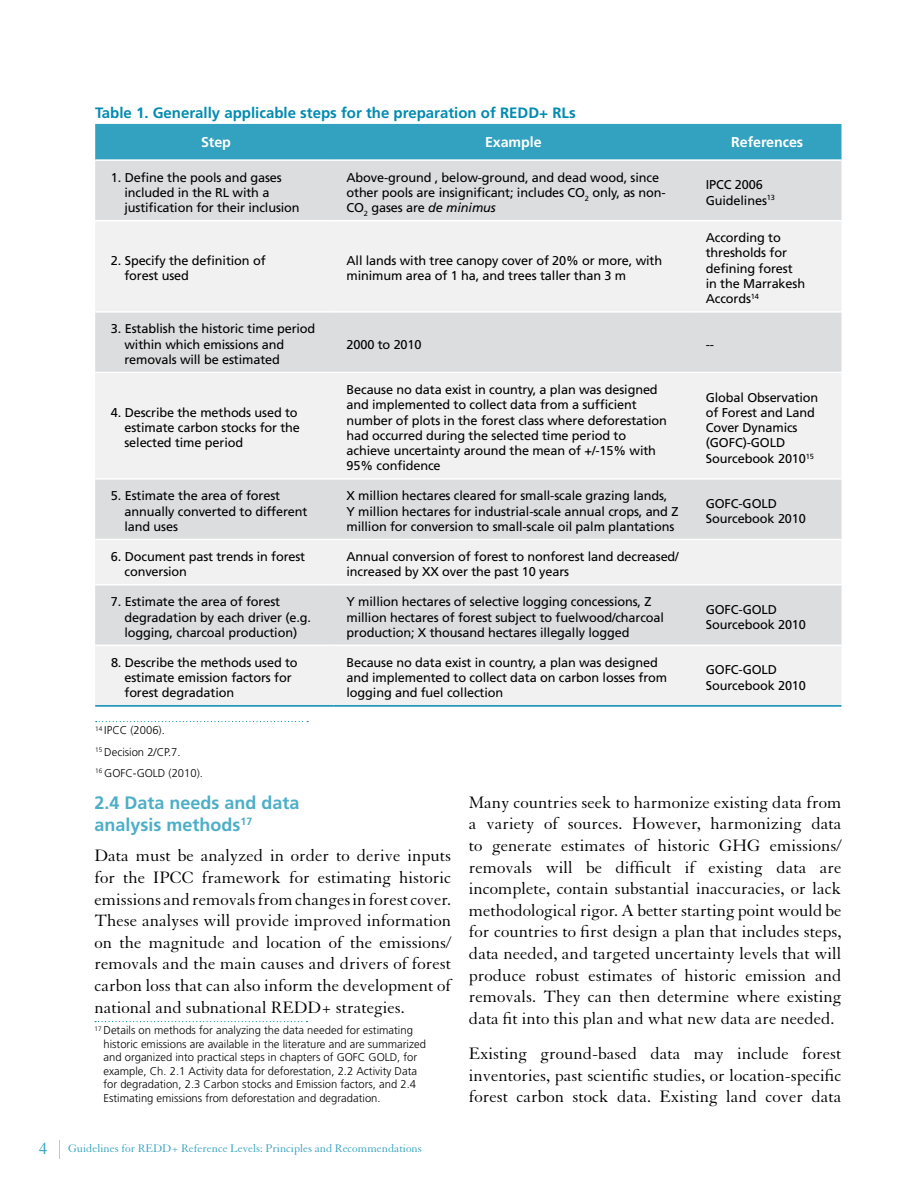
<style>
.page{position:relative;width:918px;height:1188px;background:#fff}
.page>*{position:absolute;margin:0;border:0;box-sizing:border-box;transform-origin:0 0}
.t1{font:18px/21.6px "Granjon LT Std";color:#000;text-align:justify}
.t2{font:700 18px/21.6px "Frutiger";color:#4daec8}
.t3{font:700 15px "Frutiger";color:#008bb0}
.t4{font:700 14.25px "Frutiger";letter-spacing:-.005em;color:#fff}
.t5{font:12.75px/15.3px "Frutiger";letter-spacing:-.01em;color:#000}
.t6{font:12px "Granjon LT Std";color:#33a2c0}
.t7{font:300 11.25px/13.5px "Frutiger";color:#000}
.s1{font-style:italic}
.s2{font-family:"Times";font-size:16.5px}
</style>
<div class="page">
<svg style="left:59px;top:1140px;width:1px;height:19px"></svg>
<div style="left:95px;top:124px;width:747px;height:35px;background:#33a2c0"></div>
<div style="left:95px;top:161px;width:747px;height:59px;background:#dcddde"></div>
<svg style="left:95px;top:222px;width:747px;height:483px;fill:#f1f1f2"></svg>
<hr style="left:95px;top:311px;width:239px;height:2px;background:#fff">
<hr style="left:334px;top:311px;width:359px;height:2px;background:#fff">
<hr style="left:693px;top:311px;width:149px;height:2px;background:#fff">
<hr style="left:95px;top:372px;width:239px;height:1px;background:#fff">
<hr style="left:334px;top:372px;width:359px;height:1px;background:#fff">
<hr style="left:693px;top:372px;width:149px;height:1px;background:#fff">
<hr style="left:95px;top:478px;width:239px;height:2px;background:#fff">
<hr style="left:334px;top:478px;width:359px;height:2px;background:#fff">
<hr style="left:693px;top:478px;width:149px;height:2px;background:#fff">
<hr style="left:95px;top:539px;width:239px;height:1px;background:#fff">
<hr style="left:334px;top:539px;width:359px;height:1px;background:#fff">
<hr style="left:693px;top:539px;width:149px;height:1px;background:#fff">
<hr style="left:95px;top:584px;width:239px;height:2px;background:#fff">
<hr style="left:334px;top:584px;width:359px;height:2px;background:#fff">
<hr style="left:693px;top:584px;width:149px;height:2px;background:#fff">
<hr style="left:95px;top:645px;width:239px;height:1px;background:#fff">
<hr style="left:334px;top:645px;width:359px;height:1px;background:#fff">
<hr style="left:693px;top:645px;width:149px;height:1px;background:#fff">
<hr style="left:95px;top:705px;width:239px;height:2px;background:#008bb0">
<hr style="left:334px;top:705px;width:359px;height:2px;background:#008bb0">
<hr style="left:693px;top:705px;width:149px;height:2px;background:#008bb0">
<svg style="left:96px;top:721px;width:212px;height:1px"></svg>
<svg style="left:95px;top:1021px;width:213px;height:1px"></svg>
<p class="t3" style="left:95px;top:104px;width:482px">Table 1. Generally applicable steps for the preparation of REDD+ RLs</p>
<p class="t4" style="left:201px;top:134px;width:31px">Step</p>
<p class="t4" style="left:485px;top:134px;width:58px">Example</p>
<p class="t4" style="left:731px;top:134px;width:73px">References</p>
<p class="t5" style="left:124px;top:170px;width:177px;text-indent:-14px">1. Define the pools and gases included in the RL with a justification for their inclusion</p>
<p class="t5" style="left:347px;top:170px;width:321px">Above-ground , below-ground, and dead wood, since other pools are insignificant; includes CO<sub>2</sub> only, as non-<br>CO<sub>2</sub> gases are <span class="s1">de minimus</span></p>
<p class="t5" style="left:706px;top:177px;width:71px">IPCC 2006<br>Guidelines<sup>13</sup></p>
<p class="t5" style="left:124px;top:253px;width:143px;text-indent:-14px">2. Specify the definition of forest used</p>
<p class="t5" style="left:347px;top:253px;width:317px">All lands with tree canopy cover of 20% or more, with minimum area of 1 ha, and trees taller than 3 m</p>
<p class="t5" style="left:706px;top:230px;width:101px">According to thresholds for defining forest in the Marrakesh<br>Accords<sup>14</sup></p>
<p class="t5" style="left:124px;top:321px;width:192px;text-indent:-14px">3. Establish the historic time period within which emissions and removals will be estimated</p>
<p class="t5" style="left:124px;top:405px;width:177px;text-indent:-14px">4. Describe the methods used to estimate carbon stocks for the selected time period</p>
<p class="t5" style="left:347px;top:337px;width:77px">2000 to 2010</p>
<p class="t5" style="left:706px;top:337px;width:10px">--</p>
<p class="t5" style="left:347px;top:382px;width:322px">Because no data exist in country, a plan was designed and implemented to collect data from a sufficient number of plots in the forest class where deforestation had occurred during the selected time period to achieve uncertainty around the mean of +/-15% with 95% confidence</p>
<p class="t5" style="left:706px;top:390px;width:114px">Global Observation of Forest and Land<br>Cover Dynamics (GOFC)-GOLD<br>Sourcebook 2010<sup>15</sup></p>
<p class="t5" style="left:124px;top:488px;width:184px;text-indent:-14px">5. Estimate the area of forest annually converted to different land uses</p>
<p class="t5" style="left:347px;top:488px;width:333px">X million hectares cleared for small-scale grazing lands,<br>Y million hectares for industrial-scale annual crops, and Z million for conversion to small-scale oil palm plantations</p>
<p class="t5" style="left:706px;top:496px;width:102px">GOFC-GOLD<br>Sourcebook 2010</p>
<p class="t5" style="left:124px;top:549px;width:182px;text-indent:-14px">6. Document past trends in forest conversion</p>
<p class="t5" style="left:347px;top:549px;width:334px">Annual conversion of forest to nonforest land decreased/ increased by XX over the past 10 years</p>
<p class="t5" style="left:124px;top:594px;width:188px;text-indent:-14px">7. Estimate the area of forest degradation by each driver (e.g. logging, charcoal production)</p>
<p class="t5" style="left:347px;top:594px;width:319px">Y million hectares of selective logging concessions, Z million hectares of forest subject to fuelwood/charcoal production; X thousand hectares illegally logged</p>
<p class="t5" style="left:706px;top:602px;width:102px">GOFC-GOLD<br>Sourcebook 2010</p>
<p class="t5" style="left:125px;top:655px;width:175px;text-indent:-14px">8. Describe the methods used to estimate emission factors for forest degradation</p>
<p class="t5" style="left:347px;top:655px;width:322px">Because no data exist in country, a plan was designed and implemented to collect data on carbon losses from logging and fuel collection</p>
<p class="t5" style="left:706px;top:662px;width:102px">GOFC-GOLD<br>Sourcebook 2010</p>
<p class="t7" style="left:95px;top:720px;width:109px;line-height:21.3px"><sup>14</sup> IPCC (2006).<br><sup>15</sup> Decision 2/CP.7.<br><sup>16</sup> GOFC-GOLD (2010).</p>
<h1 class="t2" style="left:95px;top:792px;width:207px">2.4 Data needs and data analysis methods<sup>17</sup></h1>
<p class="t1" style="left:95px;top:845px;width:358px">Data must be analyzed in order to derive inputs for the IPCC framework for estimating historic emissions and removals from changes in forest cover.<br>These analyses will provide improved information on the magnitude and location of the emissions/ removals and the main causes and drivers of forest carbon loss that can also inform the development of national and subnational REDD+ strategies.</p>
<p class="t7" style="left:104px;top:1024px;width:324px;text-indent:-9px"><sup>17</sup> Details on methods for analyzing the data needed for estimating historic emissions are available in the literature and are summarized and organized into practical steps in chapters of GOFC GOLD, for example, Ch. 2.1 Activity data for deforestation, 2.2 Activity Data for degradation, 2.3 Carbon stocks and Emission factors, and 2.4<br>Estimating emissions from deforestation and degradation.</p>
<p class="t1" style="left:469px;top:792px;width:374px">Many countries seek to harmonize existing data from a variety of sources. However, harmonizing data to generate estimates of historic GHG emissions/ removals will be difficult if existing data are incomplete, contain substantial inaccuracies, or lack methodological rigor. A better starting point would be for countries to first design a plan that includes steps, data needed, and targeted uncertainty levels that will produce robust estimates of historic emission and removals. They can then determine where existing data fit into this plan and what new data are needed.</p>
<h1 class="t1" style="left:469px;top:1043px;width:374px">Existing ground-based data may include forest inventories, past scientific studies, or location-specific forest carbon stock data. Existing land cover data</h1>
<p class="t6" style="left:39px;top:1142px;width:384px"><span class="s2">4</span> Guidelines for REDD+ Reference Levels: Principles and Recommendations</p>
</div>
